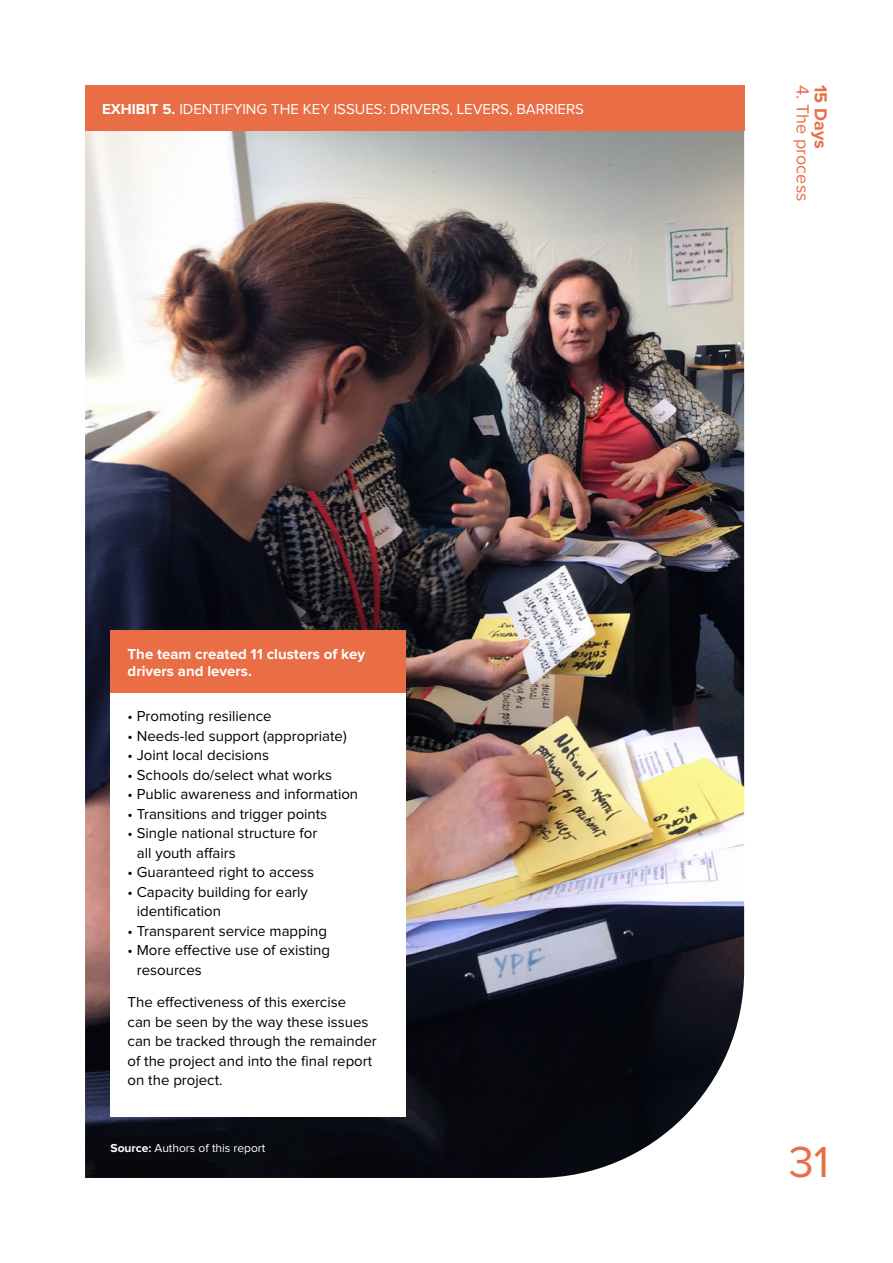
<style>
.page{position:relative;width:893px;height:1263px;background:#fff}
.page>*{position:absolute;margin:0;border:0;box-sizing:border-box;transform-origin:0 0}
.t1{font:45px "Proxima Nova";color:#e96d45}
.t2{font:18px "Proxima Nova";color:#e96d45}
.t3{font:700 18px "Proxima Nova";color:#e96d45}
.t4{font:15px/19.5px "Proxima Nova";color:#000}
.t5{font:15px "Proxima Nova";color:#fff}
.t6{font:700 15px/16.5px "Proxima Nova";color:#fff}
.t7{font:12px "Proxima Nova";color:#fff}
.s1{font-weight:700}
</style>
<div class="page">
<img style="left:85px;top:131px;width:659px;height:1047px">
<div style="left:85px;top:85px;width:659px;height:46px;background:#e96d45"></div>
<div style="left:111px;top:692px;width:295px;height:425px;background:#fff"></div>
<div style="left:111px;top:630px;width:295px;height:62px;background:#e96d45"></div>
<p class="t5" style="left:102px;top:102px;width:483px"><span class="s1">EXHIBIT 5.</span> IDENTIFYING THE KEY ISSUES: DRIVERS, LEVERS, BARRIERS</p>
<p class="t6" style="left:128px;top:646px;width:239px">The team created 11 clusters of key drivers and levers.</p>
<p class="t4" style="left:128px;top:707px;width:145px">• Promoting resilience</p>
<p class="t4" style="left:128px;top:727px;width:221px">• Needs-led support (appropriate)</p>
<p class="t4" style="left:128px;top:746px;width:143px">• Joint local decisions</p>
<p class="t4" style="left:128px;top:766px;width:206px">• Schools do/select what works</p>
<p class="t4" style="left:128px;top:785px;width:232px">• Public awareness and information</p>
<p class="t4" style="left:128px;top:805px;width:201px">• Transitions and trigger points</p>
<p class="t4" style="left:137px;top:824px;width:182px;text-indent:-9px">• Single national structure for all youth affairs</p>
<p class="t4" style="left:128px;top:863px;width:188px">• Guaranteed right to access</p>
<p class="t4" style="left:137px;top:883px;width:173px;text-indent:-9px">• Capacity building for early identification</p>
<p class="t4" style="left:128px;top:922px;width:201px">• Transparent service mapping</p>
<p class="t4" style="left:137px;top:941px;width:195px;text-indent:-9px">• More effective use of existing resources</p>
<p class="t4" style="left:128px;top:993px;width:251px">The effectiveness of this exercise<br>can be seen by the way these issues can be tracked through the remainder of the project and into the final report on the project.</p>
<p class="t7" style="left:111px;top:1143px;width:156px"><span class="s1">Source:</span> Authors of this report</p>
<p class="t2" style="left:811px;top:85px;width:118px;rotate:90deg">4. The process</p>
<p class="t3" style="left:829px;top:85px;width:65px;rotate:90deg">15 Days</p>
<h1 class="t1" style="left:789px;top:1141px;width:42px">31</h1>
</div>
